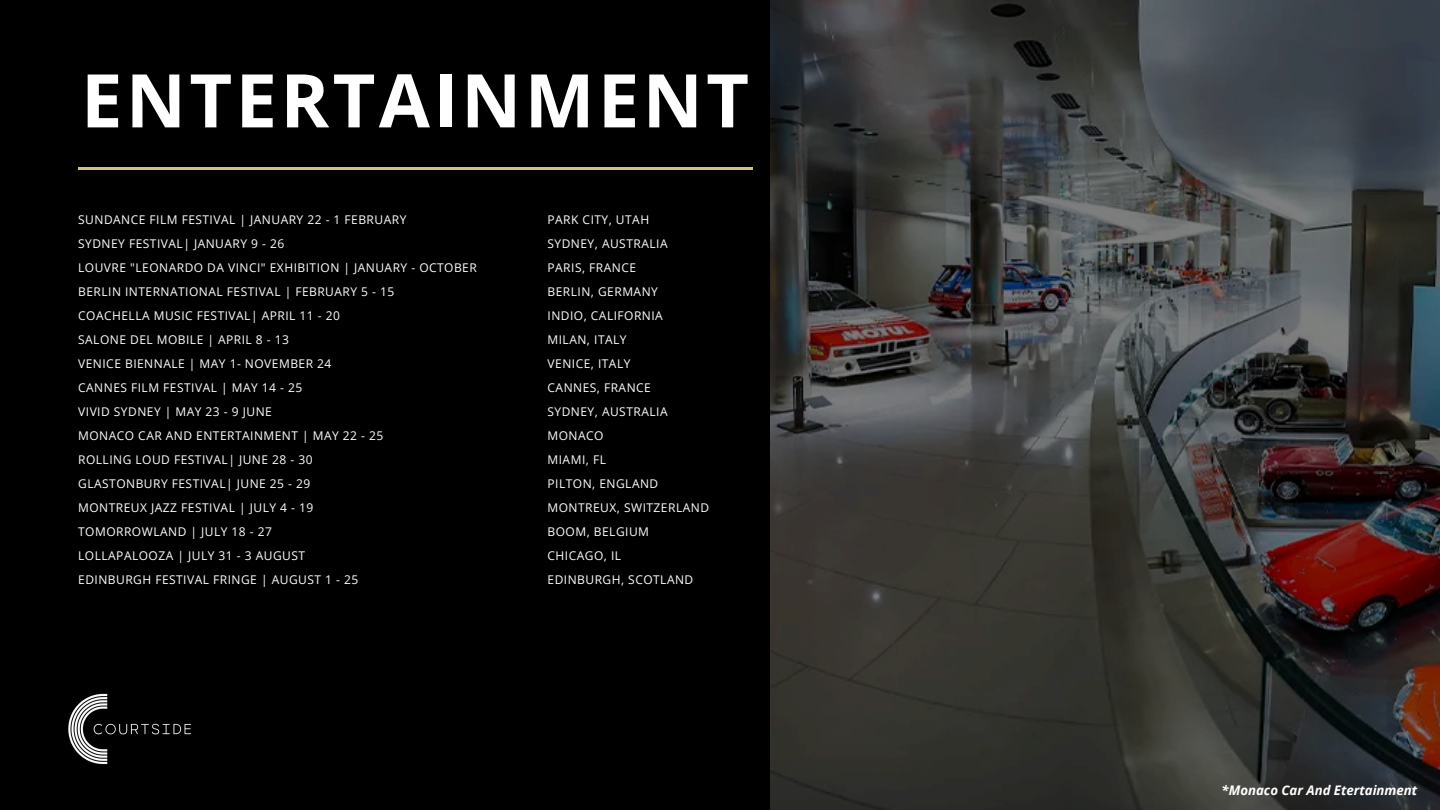
<style>
.page{position:relative;width:1440px;height:810px;background:#000}
.page>*{position:absolute;margin:0;border:0;box-sizing:border-box;transform-origin:0 0}
.t1{font:700 74.1px "Open Sans";letter-spacing:.045em;color:#fff}
.t2{font:italic 700 13.2px "Open Sans";color:#fff}
.t3{font:12px/24px "Open Sans";letter-spacing:.04em;color:#fff}
</style>
<div class="page">
<img style="left:770px;top:0;width:670px;height:810px">
<hr style="left:78px;top:167px;width:674px;height:3px;background:#dbc078">
<img style="left:68px;top:693px;width:124px;height:72px">
<h1 class="t1" style="left:81px;top:48px;width:670px">ENTERTAINMENT</h1>
<p class="t3" style="left:78px;top:207px;width:400px">SUNDANCE FILM FESTIVAL | JANUARY 22 - 1 FEBRUARY<br>SYDNEY FESTIVAL| JANUARY 9 - 26<br>LOUVRE "LEONARDO DA VINCI" EXHIBITION | JANUARY - OCTOBER BERLIN INTERNATIONAL FESTIVAL | FEBRUARY 5 - 15<br>COACHELLA MUSIC FESTIVAL| APRIL 11 - 20<br>SALONE DEL MOBILE | APRIL 8 - 13<br>VENICE BIENNALE | MAY 1- NOVEMBER 24<br>CANNES FILM FESTIVAL | MAY 14 - 25<br>VIVID SYDNEY | MAY 23 - 9 JUNE<br>MONACO CAR AND ENTERTAINMENT | MAY 22 - 25<br>ROLLING LOUD FESTIVAL| JUNE 28 - 30<br>GLASTONBURY FESTIVAL| JUNE 25 - 29<br>MONTREUX JAZZ FESTIVAL | JULY 4 - 19<br>TOMORROWLAND | JULY 18 - 27<br>LOLLAPALOOZA | JULY 31 - 3 AUGUST<br>EDINBURGH FESTIVAL FRINGE | AUGUST 1 - 25</p>
<p class="t3" style="left:548px;top:207px;width:163px">PARK CITY, UTAH<br>SYDNEY, AUSTRALIA<br>PARIS, FRANCE<br>BERLIN, GERMANY<br>INDIO, CALIFORNIA<br>MILAN, ITALY<br>VENICE, ITALY<br>CANNES, FRANCE<br>SYDNEY, AUSTRALIA<br>MONACO<br>MIAMI, FL<br>PILTON, ENGLAND<br>MONTREUX, SWITZERLAND<br>BOOM, BELGIUM<br>CHICAGO, IL<br>EDINBURGH, SCOTLAND</p>
<p class="t2" style="left:1222px;top:781px;width:197px">*Monaco Car And Etertainment</p>
</div>
